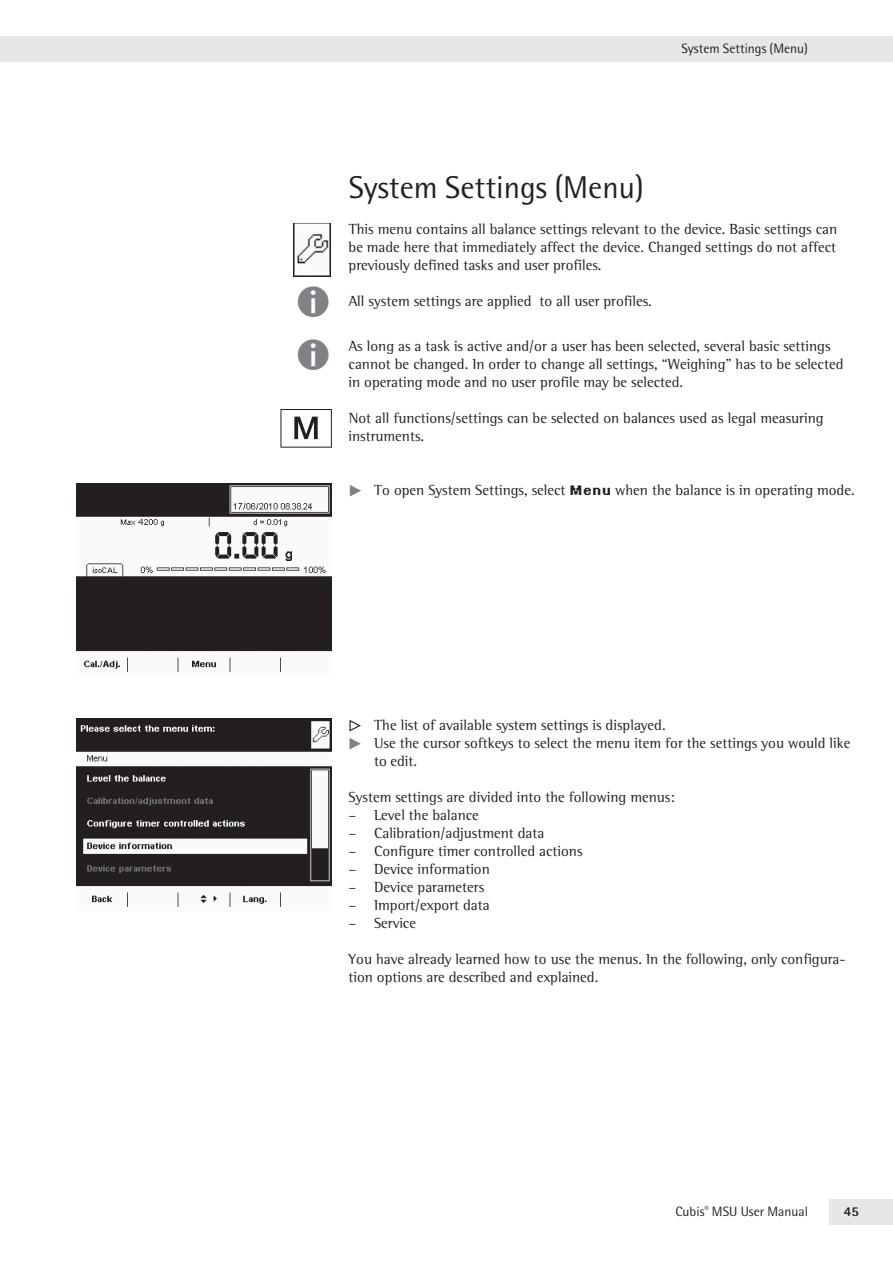
<style>
.page{position:relative;width:893px;height:1263px;background:#fff}
.page>*{position:absolute;margin:0;border:0;box-sizing:border-box;transform-origin:0 0}
.t1{font:31.5px "Sartorius Rotis Sans";color:#231f20}
.t2{font:15px/18px "Sartorius Rotis Mail";color:#231f20}
.t3{font:13.5px "Sartorius Rotis Sans";color:#231f20}
.t4{font:800 13.5px "Sartorius Rotis Sans";color:#231f20}
.s1{font-family:"Pik 6";font-size:33px;color:#808285}
.s2{font-family:"Pik 6";color:#808285}
.s3{font-family:"CUBIS1";font-weight:700;font-size:13.5px}
.s4{font-family:"Pik 6"}
</style>
<div class="page">
<div style="left:829px;top:1199px;width:64px;height:26px;background:#e6e7e9"></div>
<div style="left:0;top:36px;width:893px;height:26px;background:#e6e7e9"></div>
<img style="left:293px;top:224px;width:38px;height:53px">
<div style="left:281px;top:409px;width:51px;height:38px;border:1px solid #231f20"></div>
<svg style="left:294px;top:417px;width:24px;height:22px"></svg>
<img style="left:77px;top:484px;width:255px;height:188px">
<img style="left:77px;top:719px;width:255px;height:188px">
<p class="t3" style="left:681px;top:43px;width:128px">System Settings (Menu)</p>
<h1 class="t1" style="left:349px;top:176px;width:297px">System Settings (Menu)</h1>
<p class="t2" style="left:349px;top:222px;width:490px;text-align:justify">This menu contains all balance settings relevant to the device. Basic settings can be made here that immediately affect the device. Changed settings do not affect previously defined tasks and user profiles.</p>
<p class="t2" style="left:295px;top:294px;width:358px"><span class="s1">h</span> All system settings are applied to all user profiles.</p>
<p class="t2" style="left:349px;top:339px;width:496px;text-indent:-53px"><span class="s1">h</span> As long as a task is active and/or a user has been selected, several basic settings cannot be changed. In order to change all settings, “Weighing” has to be selected in operating mode and no user profile may be selected.</p>
<p class="t2" style="left:349px;top:411px;width:476px">Not all functions/settings can be selected on balances used as legal measuring instruments.</p>
<p class="t2" style="left:349px;top:483px;width:507px"><span class="s2">t</span> To open System Settings, select <span class="s3">Menu</span> when the balance is in operating mode.</p>
<p class="t2" style="left:349px;top:717px;width:319px"><span class="s4">y</span> The list of available system settings is displayed.</p>
<p class="t2" style="left:349px;top:735px;width:503px"><span class="s2">t</span> Use the cursor softkeys to select the menu item for the settings you would like</p>
<p class="t2" style="left:374px;top:753px;width:45px">to edit.</p>
<p class="t2" style="left:349px;top:789px;width:328px">System settings are divided into the following menus:</p>
<p class="t2" style="left:349px;top:807px;width:132px">– Level the balance</p>
<p class="t2" style="left:349px;top:825px;width:197px">– Calibration/adjustment data</p>
<p class="t2" style="left:349px;top:843px;width:235px">– Configure timer controlled actions</p>
<p class="t2" style="left:349px;top:861px;width:143px">– Device information</p>
<p class="t2" style="left:349px;top:879px;width:137px">– Device parameters</p>
<p class="t2" style="left:349px;top:897px;width:143px">– Import/export data</p>
<p class="t2" style="left:349px;top:915px;width:69px">– Service</p>
<p class="t2" style="left:348px;top:951px;width:499px">You have already learned how to use the menus. In the following, only configura&shy;tion options are described and explained.</p>
<p class="t3" style="left:675px;top:1207px;width:134px">Cubis<sup>®</sup> MSU User Manual</p>
<p class="t4" style="left:844px;top:1207px;width:17px">45</p>
</div>
